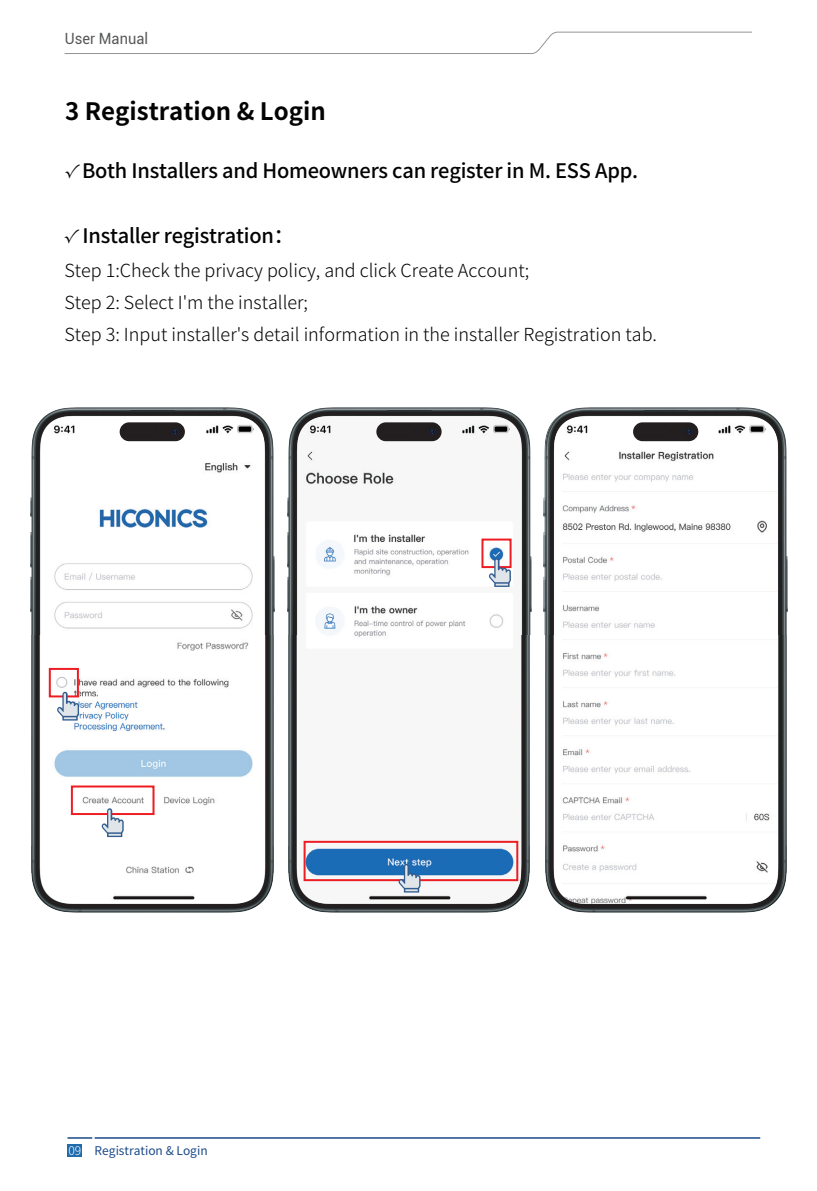
<style>
.page{position:relative;width:817px;height:1191px;background:#fff}
.page>*{position:absolute;margin:0;border:0;box-sizing:border-box;transform-origin:0 0}
.t1{font:700 24px "Source Han Sans CN";color:#030303}
.t2{font:500 20px "Source Han Sans CN";letter-spacing:-.01em;color:#030303}
.t3{font:300 18px/32px "Source Han Sans CN";color:#030303}
.t4{font:15.4px "Roboto";color:#57585a;scale:.94 1}
.t5{font:12px "Source Han Sans CN";color:#194a89}
.s1{font-family:"Californian FB";font-weight:400;font-style:italic}
.s2{font-weight:300;color:#fff}
</style>
<div class="page">
<hr style="left:95px;top:1137px;width:665px;height:1px;background:#194a89">
<svg style="left:67px;top:1137px;width:25px;height:1px"></svg>
<div style="left:68px;top:1144px;width:14px;height:13px;background:#1f6bac"></div>
<svg style="left:64px;top:31px;width:688px;height:23px"></svg>
<img style="left:545px;top:634px;width:241px;height:212px">
<img style="left:545px;top:846px;width:241px;height:66px">
<img style="left:544px;top:407px;width:243px;height:227px">
<img style="left:554px;top:416px;width:223px;height:487px">
<div style="left:633px;top:422px;width:65px;height:19px;background:#231f20;border-radius:9px"></div>
<img style="left:686px;top:429px;width:6px;height:6px">
<img style="left:288px;top:634px;width:241px;height:212px">
<img style="left:288px;top:846px;width:241px;height:66px">
<img style="left:287px;top:407px;width:244px;height:227px">
<img style="left:297px;top:416px;width:224px;height:487px">
<div style="left:303px;top:841px;width:215px;height:40px;border:2px solid #ee1d23"></div>
<div style="left:481px;top:538px;width:30px;height:30px;border:2px solid #ee1d23"></div>
<svg style="left:488px;top:556px;width:23px;height:31px"></svg>
<svg style="left:398px;top:862px;width:22px;height:30px"></svg>
<div style="left:376px;top:422px;width:65px;height:19px;background:#231f20;border-radius:9px"></div>
<img style="left:429px;top:429px;width:6px;height:6px">
<img style="left:32px;top:634px;width:241px;height:212px">
<img style="left:32px;top:846px;width:241px;height:66px">
<img style="left:31px;top:407px;width:243px;height:227px">
<img style="left:41px;top:416px;width:223px;height:487px">
<div style="left:49px;top:668px;width:30px;height:29px;border:2px solid #ee1d23"></div>
<div style="left:71px;top:785px;width:83px;height:30px;border:2px solid #ee1d23"></div>
<svg style="left:56px;top:690px;width:23px;height:30px"></svg>
<svg style="left:101px;top:807px;width:23px;height:30px"></svg>
<div style="left:120px;top:422px;width:65px;height:19px;background:#231f20;border-radius:9px"></div>
<img style="left:172px;top:429px;width:6px;height:6px">
<p class="t4" style="left:65px;top:28px;width:90px">User Manual</p>
<h1 class="t1" style="left:65px;top:97px;width:262px">3 Registration &amp; Login</h1>
<p class="t2" style="left:65px;top:160px;width:574px"><span class="s1">√</span> Both Installers and Homeowners can register in M. ESS App.</p>
<p class="t2" style="left:64px;top:224px;width:231px"><span class="s1">√</span> Installer registration：</p>
<p class="t3" style="left:64px;top:255px;width:594px">Step 1:Check the privacy policy, and click Create Account;<br>Step 2: Select I'm the installer;<br>Step 3: Input installer's detail information in the installer Registration tab.</p>
<p class="t5" style="left:68px;top:1143px;width:141px"><span class="s2">09</span> Registration &amp; Login</p>
</div>
